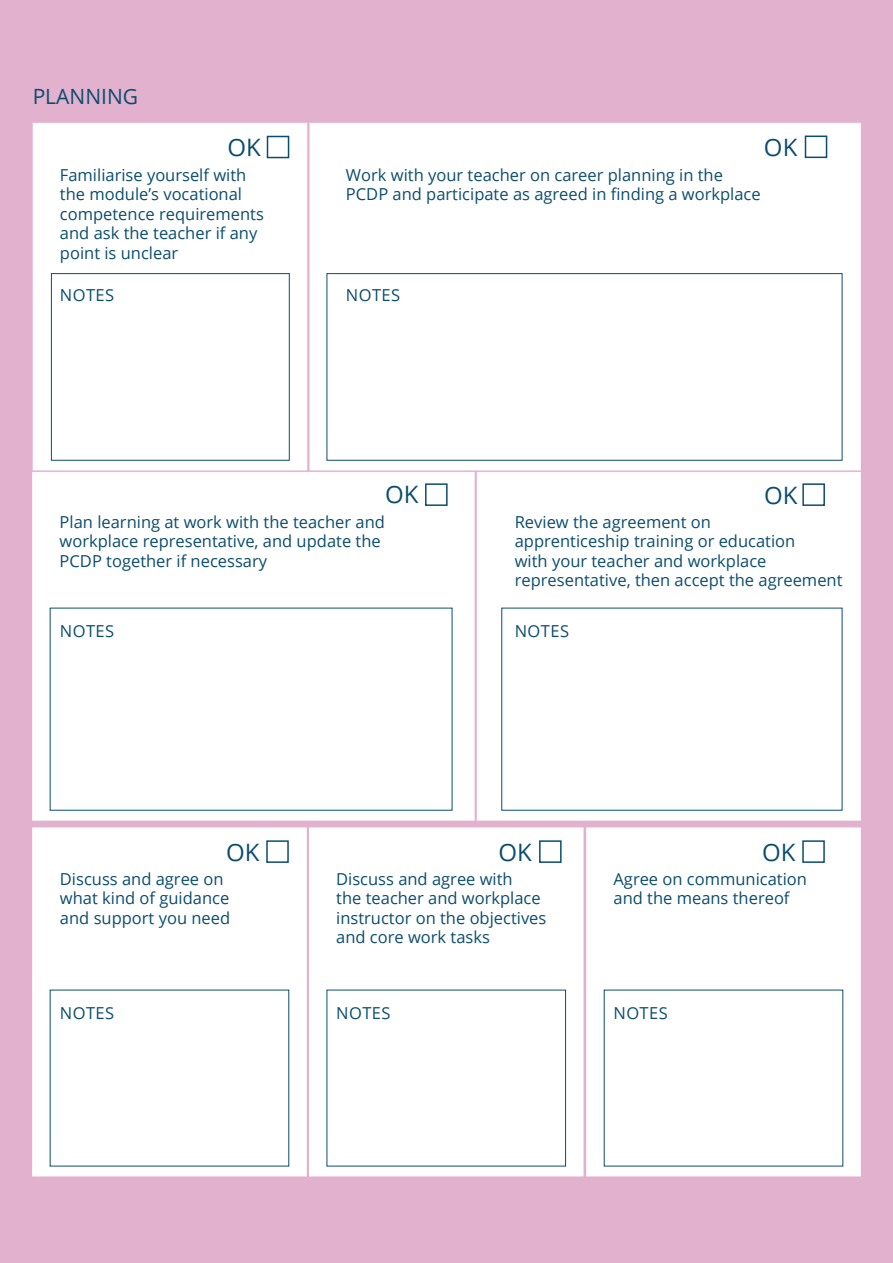
<style>
.page{position:relative;width:893px;height:1263px;background:#e1b1ce}
.page>*{position:absolute;margin:0;border:0;box-sizing:border-box;transform-origin:0 0}
.t1{font:24px "Open Sans";color:#0b4d6d}
.t2{font:21px "Open Sans";color:#0b4d6d}
.leipis{font:16.5px/19.5px "Open Sans";color:#0b4d6d}
</style>
<div class="page">
<div style="left:310px;top:123px;width:551px;height:347px;background:#fff"></div>
<div style="left:327px;top:273px;width:515px;height:188px;background:#fff;border:1px solid #0b4d6d"></div>
<div style="left:32px;top:472px;width:442px;height:348px;background:#fff"></div>
<div style="left:477px;top:472px;width:384px;height:348px;background:#fff"></div>
<div style="left:309px;top:827px;width:274px;height:349px;background:#fff;border:1px solid #fff"></div>
<div style="left:33px;top:123px;width:274px;height:347px;background:#fff"></div>
<div style="left:32px;top:827px;width:275px;height:349px;background:#fff;border:1px solid #fff"></div>
<div style="left:586px;top:827px;width:275px;height:349px;background:#fff;border:1px solid #fff"></div>
<div style="left:51px;top:273px;width:239px;height:188px;background:#fff;border:1px solid #0b4d6d"></div>
<div style="left:266px;top:840px;width:23px;height:23px;border:2px solid #0b4d6d"></div>
<div style="left:267px;top:136px;width:22px;height:22px;border:2px solid #0b4d6d"></div>
<div style="left:802px;top:840px;width:23px;height:23px;border:2px solid #0b4d6d"></div>
<div style="left:539px;top:840px;width:23px;height:23px;border:2px solid #0b4d6d"></div>
<div style="left:805px;top:136px;width:22px;height:22px;border:2px solid #0b4d6d"></div>
<div style="left:802px;top:483px;width:23px;height:23px;border:2px solid #0b4d6d"></div>
<div style="left:425px;top:483px;width:23px;height:23px;border:2px solid #0b4d6d"></div>
<p class="t2" style="left:33px;top:82px;width:107px">PLANNING</p>
<p class="t1" style="left:228px;top:131px;width:35px">OK</p>
<p class="t1" style="left:764px;top:131px;width:35px">OK</p>
<p class="leipis" style="left:60px;top:164px;width:205px">Familiarise yourself with the module’s vocational competence requirements and ask the teacher if any point is unclear</p>
<p class="leipis" style="left:60px;top:285px;width:56px">NOTES</p>
<p class="leipis" style="left:346px;top:164px;width:416px">Work with your teacher on career planning in the<br>PCDP and participate as agreed in finding a workplace</p>
<p class="leipis" style="left:346px;top:285px;width:56px">NOTES</p>
<p class="t1" style="left:385px;top:478px;width:35px">OK</p>
<p class="t1" style="left:764px;top:479px;width:35px">OK</p>
<p class="leipis" style="left:60px;top:511px;width:327px">Plan learning at work with the teacher and workplace representative, and update the<br>PCDP together if necessary</p>
<p class="leipis" style="left:60px;top:621px;width:56px">NOTES</p>
<p class="t1" style="left:226px;top:835px;width:35px">OK</p>
<p class="leipis" style="left:515px;top:511px;width:329px">Review the agreement on<br>apprenticeship training or education<br>with your teacher and workplace representative, then accept the agreement</p>
<p class="leipis" style="left:515px;top:621px;width:56px">NOTES</p>
<p class="t1" style="left:499px;top:835px;width:35px">OK</p>
<p class="t1" style="left:762px;top:835px;width:35px">OK</p>
<p class="leipis" style="left:60px;top:869px;width:172px">Discuss and agree on what kind of guidance and support you need</p>
<p class="leipis" style="left:60px;top:1002px;width:56px">NOTES</p>
<p class="leipis" style="left:336px;top:869px;width:212px">Discuss and agree with<br>the teacher and workplace instructor on the objectives and core work tasks</p>
<p class="leipis" style="left:336px;top:1002px;width:56px">NOTES</p>
<p class="leipis" style="left:613px;top:869px;width:195px">Agree on communication and the means thereof</p>
<p class="leipis" style="left:613px;top:1002px;width:56px">NOTES</p>
</div>
